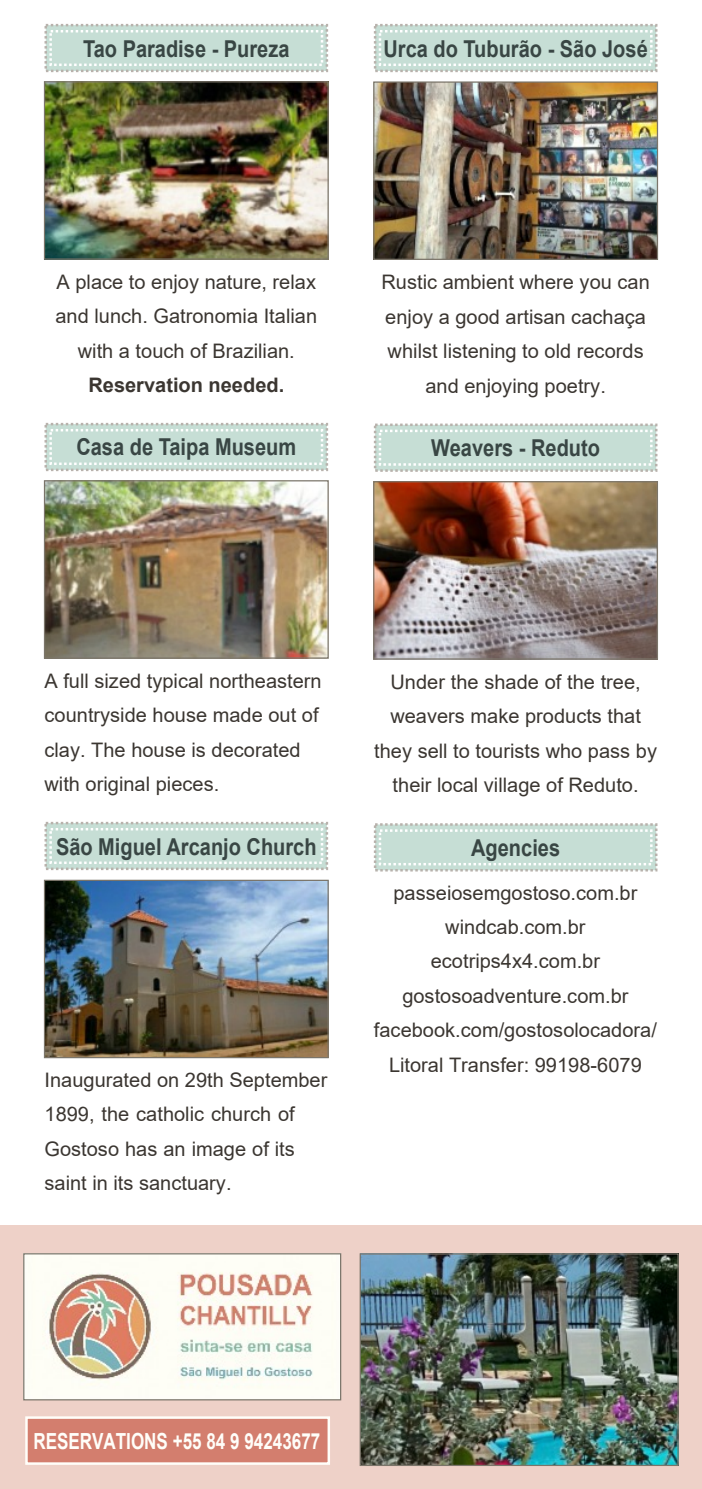
<style>
.page{position:relative;width:702px;height:1489px;background:#fff}
.page>*{position:absolute;margin:0;border:0;box-sizing:border-box;transform-origin:0 0}
.t1{font:700 23.25px "Arial";color:#394644;scale:.86 1}
.t2{font:700 22.25px "Arial";color:#fffef9;scale:.77 1}
.t3{font:20px/34.5px "Arial";color:#3b3631;text-align:center}
.t4{font:700 20px "Arial";color:#3b3631}
</style>
<div class="page">
<div style="left:0;top:1225px;width:702px;height:263px;background:#eed1c8"></div>
<img style="left:25px;top:1255px;width:314px;height:143px">
<div style="left:23px;top:1253px;width:318px;height:147px;border:1px solid #7b756a"></div>
<img style="left:361px;top:1255px;width:315px;height:208px">
<div style="left:359px;top:1253px;width:319px;height:212px;border:1px solid #7b756a"></div>
<div style="left:25px;top:1416px;width:305px;height:48px;background:#d37e6e;border:2px solid #fffef9"></div>
<img style="left:46px;top:881px;width:281px;height:175px">
<div style="left:44px;top:879px;width:285px;height:179px;border:1px solid #7b756a"></div>
<div style="left:44px;top:24px;width:284px;height:48px;background:#c6ded5;border:2px dashed #b8b2ac"></div>
<div style="left:49px;top:30px;width:274px;height:36px;background:#c6ded5;border:2px dashed #fff"></div>
<img style="left:46px;top:83px;width:281px;height:175px">
<div style="left:44px;top:81px;width:285px;height:179px;border:1px solid #7b756a"></div>
<div style="left:374px;top:24px;width:283px;height:48px;background:#c6ded5;border:2px dashed #b8b2ac"></div>
<div style="left:379px;top:30px;width:273px;height:36px;background:#c6ded5;border:2px dashed #fff"></div>
<img style="left:375px;top:83px;width:281px;height:175px">
<div style="left:373px;top:81px;width:285px;height:179px;border:1px solid #7b756a"></div>
<div style="left:44px;top:423px;width:284px;height:48px;background:#c6ded5;border:2px dashed #b8b2ac"></div>
<div style="left:49px;top:429px;width:274px;height:36px;background:#c6ded5;border:2px dashed #fff"></div>
<img style="left:46px;top:482px;width:281px;height:174px">
<div style="left:44px;top:480px;width:285px;height:178px;border:1px solid #7b756a"></div>
<div style="left:374px;top:423px;width:283px;height:49px;background:#c6ded5;border:2px dashed #b8b2ac"></div>
<div style="left:379px;top:429px;width:273px;height:36px;border:2px dashed #fff"></div>
<img style="left:375px;top:483px;width:281px;height:174px">
<div style="left:373px;top:481px;width:285px;height:178px;border:1px solid #7b756a"></div>
<div style="left:44px;top:821px;width:284px;height:49px;background:#c6ded5;border:2px dashed #b8b2ac"></div>
<div style="left:49px;top:828px;width:274px;height:36px;border:2px dashed #fff"></div>
<div style="left:374px;top:823px;width:283px;height:48px;background:#c6ded5;border:2px dashed #b8b2ac"></div>
<div style="left:379px;top:829px;width:273px;height:36px;border:2px dashed #fff"></div>
<p class="t1" style="left:83px;top:40px;width:242px">Tao Paradise - Pureza</p>
<p class="t1" style="left:383px;top:40px;width:309px">Urca do Tuburão - São José</p>
<p class="t3" style="left:55px;top:266px;width:263px">A place to enjoy nature, relax and lunch. Gatronomia Italian with a touch of Brazilian.</p>
<p class="t4" style="left:88px;top:377px;width:197px">Reservation needed.</p>
<p class="t1" style="left:76px;top:438px;width:257px">Casa de Taipa Museum</p>
<p class="t3" style="left:381px;top:267px;width:270px">Rustic ambient where you can enjoy a good artisan cachaça whilst listening to old records and enjoying poetry.</p>
<p class="t1" style="left:431px;top:439px;width:198px">Weavers - Reduto</p>
<p class="t3" style="left:44px;top:665px;width:279px;text-align:left">A full sized typical northeastern countryside house made out of clay. The house is decorated with original pieces.</p>
<p class="t1" style="left:56px;top:837px;width:304px">São Miguel Arcanjo Church</p>
<p class="t3" style="left:44px;top:1064px;width:284px;text-align:left">Inaugurated on 29th September<br>1899, the catholic church of<br>Gostoso has an image of its saint in its sanctuary.</p>
<p class="t3" style="left:374px;top:666px;width:284px">Under the shade of the tree, weavers make products that they sell to tourists who pass by their local village of Reduto.</p>
<p class="t1" style="left:471px;top:839px;width:105px">Agencies</p>
<p class="t3" style="left:374px;top:877px;width:284px">passeiosemgostoso.com.br windcab.com.br ecotrips4x4.com.br gostosoadventure.com.br facebook.com/gostosolocadora/<br>Litoral Transfer: 99198-6079</p>
<p class="t2" style="left:33px;top:1432px;width:374px">RESERVATIONS +55 84 9 94243677</p>
</div>
